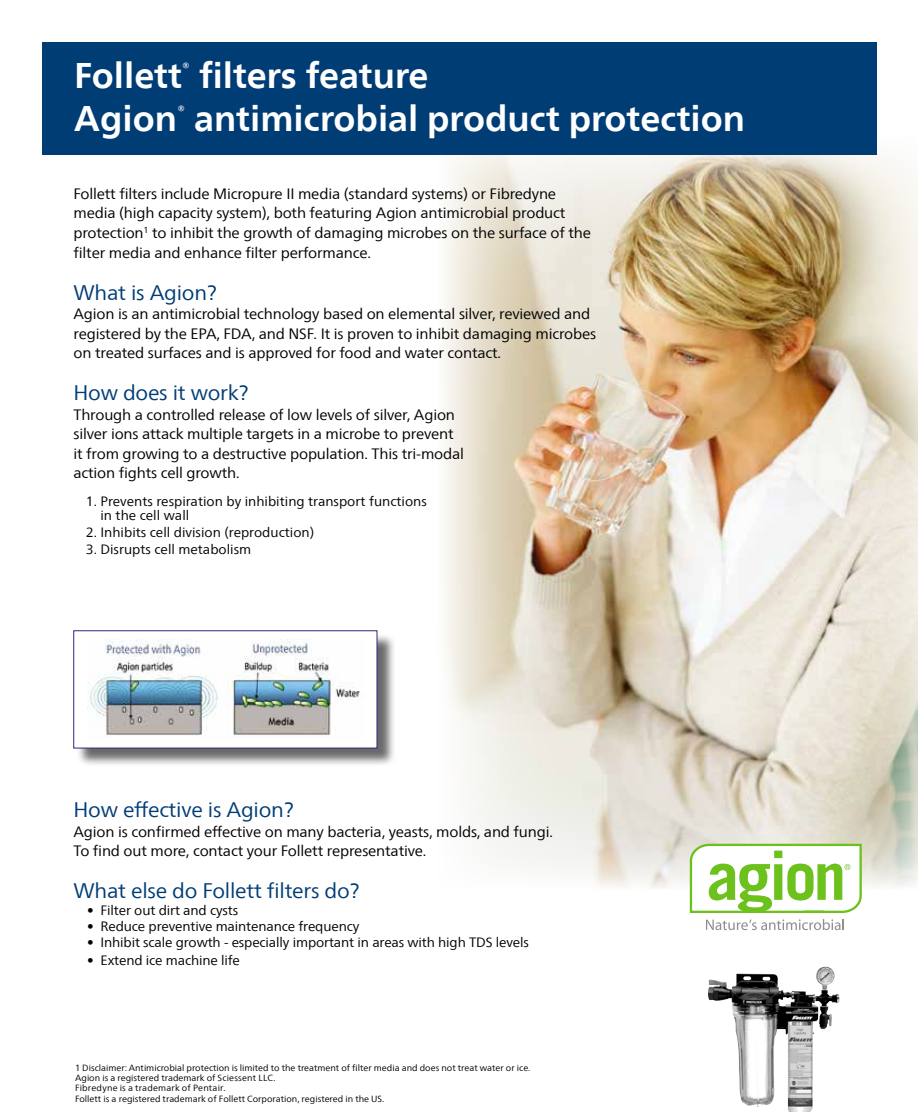
<style>
.page{position:relative;width:918px;height:1112px;background:#fff}
.page>*{position:absolute;margin:0;border:0;box-sizing:border-box;transform-origin:0 0}
.t1{font:700 35.55px/42.6px "Frutiger Neue LT Com";color:#fff}
.t2{font:21px "Frutiger Neue LT Com";letter-spacing:-.01em;color:#003d75}
.t3{font:15px/19.5px "Frutiger Neue LT Com";letter-spacing:-.01em;color:#000}
.t4{font:13.5px/14.2px "Frutiger Neue LT Com";letter-spacing:-.01em;color:#000}
.t5{font:9px/10.4px "Frutiger Neue LT Com";color:#000}
</style>
<div class="page">
<img style="left:438px;top:134px;width:480px;height:755px">
<div style="left:42px;top:42px;width:834px;height:112px;background:#003d75"></div>
<img style="left:708px;top:967px;width:116px;height:28px">
<svg style="left:690px;top:843px;width:172px;height:87px"></svg>
<div style="left:76px;top:632px;width:320px;height:134px;background:#000;opacity:.59"></div>
<div style="left:74px;top:630px;width:303px;height:118px;background:#fff"></div>
<img style="left:87px;top:639px;width:273px;height:97px">
<div style="left:73px;top:630px;width:304px;height:118px;border:1px solid #35257e"></div>
<h1 class="t1" style="left:74px;top:54px;width:672px">Follett<sup>®</sup> filters feature<br>Agion<sup>®</sup> antimicrobial product protection</h1>
<p class="t3" style="left:73px;top:184px;width:519px">Follett filters include Micropure II media (standard systems) or Fibredyne media (high capacity system), both featuring Agion antimicrobial product protection<sup>1</sup> to inhibit the growth of damaging microbes on the surface of the filter media and enhance filter performance.</p>
<h2 class="t2" style="left:73px;top:279px;width:145px">What is Agion?</h2>
<p class="t3" style="left:73px;top:304px;width:524px">Agion is an antimicrobial technology based on elemental silver, reviewed and registered by the EPA, FDA, and NSF. It is proven to inhibit damaging microbes on treated surfaces and is approved for food and water contact.</p>
<h2 class="t2" style="left:73px;top:380px;width:177px">How does it work?</h2>
<p class="t3" style="left:73px;top:404px;width:392px">Through a controlled release of low levels of silver, Agion silver ions attack multiple targets in a microbe to prevent it from growing to a destructive population. This tri-modal action fights cell growth.</p>
<p class="t4" style="left:100px;top:494px;width:328px;text-indent:-15px">1. Prevents respiration by inhibiting transport functions in the cell wall</p>
<p class="t4" style="left:86px;top:525px;width:230px">2. Inhibits cell division (reproduction)</p>
<p class="t4" style="left:86px;top:542px;width:167px">3. Disrupts cell metabolism</p>
<h2 class="t2" style="left:74px;top:797px;width:222px">How effective is Agion?</h2>
<p class="t3" style="left:74px;top:821px;width:481px">Agion is confirmed effective on many bacteria, yeasts, molds, and fungi.<br>To find out more, contact your Follett representative.</p>
<h2 class="t2" style="left:74px;top:878px;width:288px">What else do Follett filters do?</h2>
<p class="t4" style="left:87px;top:902px;width:153px">• Filter out dirt and cysts</p>
<p class="t4" style="left:87px;top:918px;width:274px">• Reduce preventive maintenance frequency</p>
<p class="t4" style="left:87px;top:935px;width:443px">• Inhibit scale growth - especially important in areas with high TDS levels</p>
<p class="t4" style="left:87px;top:953px;width:154px">• Extend ice machine life</p>
<p class="t5" style="left:75px;top:1062px;width:457px">1 Disclaimer: Antimicrobial protection is limited to the treatment of filter media and does not treat water or ice.<br>Agion is a registered trademark of Sciessent LLC.<br>Fibredyne is a trademark of Pentair.<br>Follett is a registered trademark of Follett Corporation, registered in the US.</p>
</div>
